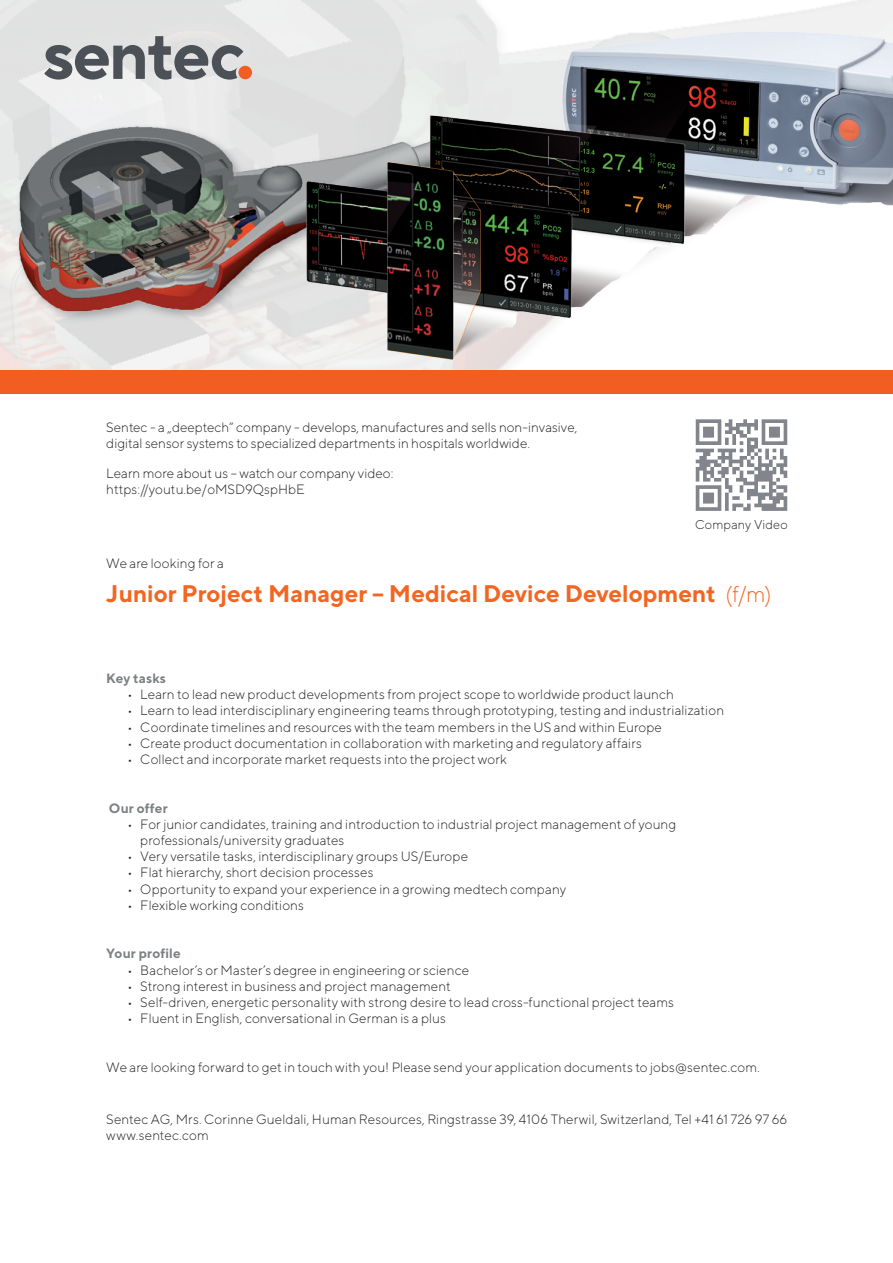
<style>
.page{position:relative;width:893px;height:1263px;background:#fff}
.page>*{position:absolute;margin:0;border:0;box-sizing:border-box;transform-origin:0 0}
.t1{font:700 24px "TT Norms";color:#f36621}
.t2{font:300 13.5px/16.2px "TT Norms";letter-spacing:.005em;color:#231f20}
.t3{font:700 13.5px "TT Norms";letter-spacing:.01em;color:#7d8183}
.t4{font:300 12.75px "TT Norms";letter-spacing:.01em;color:#231f20}
.s1{font-weight:300;font-size:22.5px}
</style>
<div class="page">
<img style="left:0;top:0;width:893px;height:370px">
<div style="left:0;top:370px;width:893px;height:23px;background:#f25e21"></div>
<div style="left:15px;top:123px;width:452px;height:200px;background:#808285;opacity:.6"></div>
<img style="left:16px;top:123px;width:290px;height:191px">
<img style="left:306px;top:32px;width:587px;height:327px">
<div style="left:238px;top:66px;width:14px;height:13px;background:#f25e21;border-radius:50%"></div>
<svg style="left:44px;top:36px;width:199px;height:44px;background:#9fa1a4"></svg>
<div style="left:692px;top:416px;width:99px;height:98px;background:linear-gradient(to right,#fff,#fff)"></div>
<svg style="left:696px;top:419px;width:91px;height:92px"></svg>
<p class="t2" style="left:106px;top:419px;width:473px">Sentec - a „deeptech“ company - develops, manufactures and sells non-invasive, digital sensor systems to specialized departments in hospitals worldwide.</p>
<p class="t2" style="left:106px;top:465px;width:289px">Learn more about us – watch our company video: https://youtu.be/oMSD9QspHbE</p>
<p class="t4" style="left:695px;top:517px;width:94px">Company Video</p>
<p class="t2" style="left:106px;top:554px;width:119px">We are looking for a</p>
<h1 class="t1" style="left:106px;top:578px;width:667px">Junior Project Manager – Medical Device Development <span class="s1">(f/m)</span></h1>
<p class="t3" style="left:106px;top:670px;width:61px">Key tasks</p>
<p class="t2" style="left:128px;top:686px;width:548px">• Learn to lead new product developments from project scope to worldwide product launch</p>
<p class="t2" style="left:128px;top:702px;width:598px">• Learn to lead interdisciplinary engineering teams through prototyping, testing and industrialization</p>
<p class="t2" style="left:128px;top:718px;width:536px">• Coordinate timelines and resources with the team members in the US and within Europe</p>
<p class="t2" style="left:128px;top:735px;width:516px">• Create product documentation in collaboration with marketing and regulatory affairs</p>
<p class="t2" style="left:128px;top:751px;width:381px">• Collect and incorporate market requests into the project work</p>
<p class="t3" style="left:109px;top:799px;width:61px">Our offer</p>
<p class="t2" style="left:140px;top:816px;width:538px;text-indent:-13px">• For junior candidates, training and introduction to industrial project management of young professionals/university graduates</p>
<p class="t2" style="left:128px;top:848px;width:342px">• Very versatile tasks, interdisciplinary groups US/Europe</p>
<p class="t2" style="left:128px;top:864px;width:247px">• Flat hierarchy, short decision processes</p>
<p class="t2" style="left:128px;top:880px;width:440px">• Opportunity to expand your experience in a growing medtech company</p>
<p class="t2" style="left:128px;top:897px;width:178px">• Flexible working conditions</p>
<p class="t3" style="left:106px;top:945px;width:76px">Your profile</p>
<p class="t2" style="left:128px;top:961px;width:343px">• Bachelor’s or Master’s degree in engineering or science</p>
<p class="t2" style="left:128px;top:978px;width:325px">• Strong interest in business and project management</p>
<p class="t2" style="left:128px;top:994px;width:548px">• Self-driven, energetic personality with strong desire to lead cross-functional project teams</p>
<p class="t2" style="left:128px;top:1010px;width:320px">• Fluent in English, conversational in German is a plus</p>
<p class="t2" style="left:106px;top:1059px;width:655px">We are looking forward to get in touch with you! Please send your application documents to jobs@sentec.com.</p>
<p class="t2" style="left:106px;top:1111px;width:683px">Sentec AG, Mrs. Corinne Gueldali, Human Resources, Ringstrasse 39, 4106 Therwil, Switzerland, Tel +41 61 726 97 66 www.sentec.com</p>
</div>
